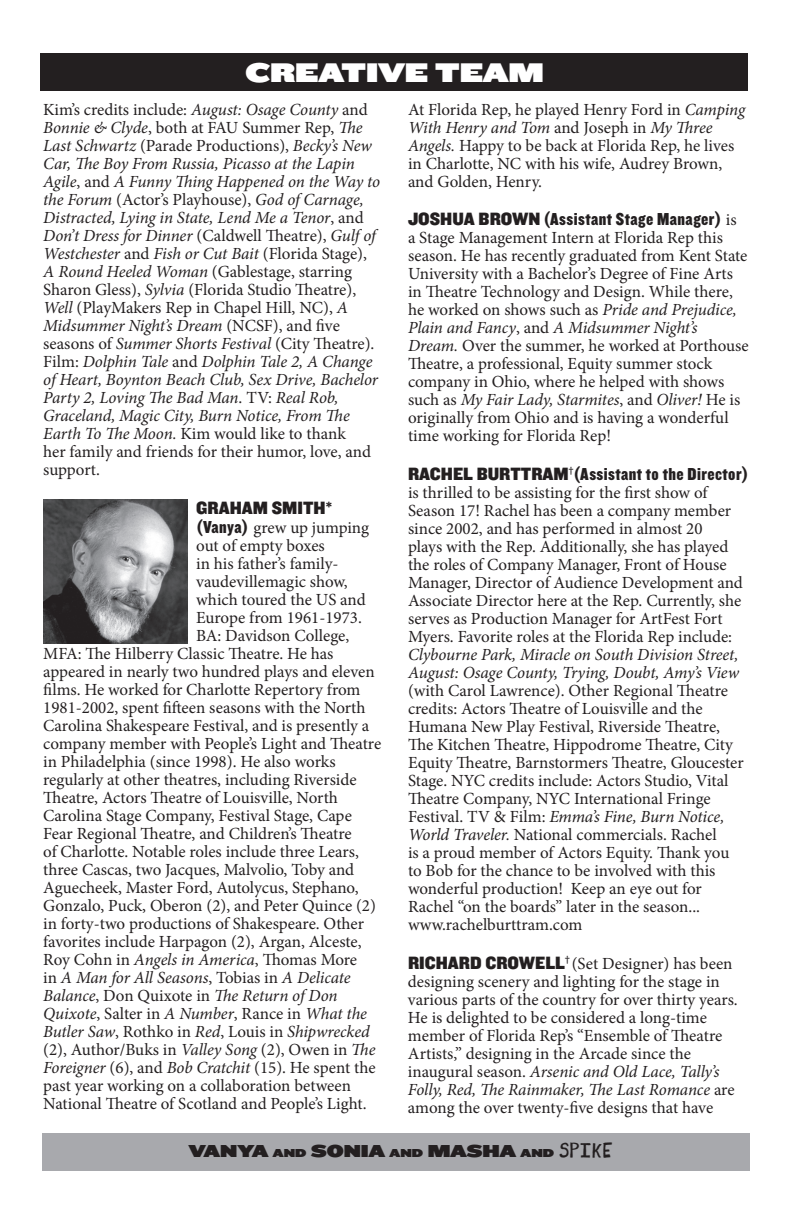
<style>
.page{position:relative;width:792px;height:1224px;background:#fff}
.page>*{position:absolute;margin:0;border:0;box-sizing:border-box;transform-origin:0 0}
.t1{font:28px "Knockout HTF94 Ultmt Sumo";color:#fff}
.t2{font:18.4px "Knockout HTF71 Full Middlewt";color:#231f20}
.t3{font:18px "Knockout HTF70 Full Welterwt";letter-spacing:.025em;color:#231f20}
.t4{font:18px "Knockout HTF94 Ultmt Sumo";color:#231f20}
.t5{font:17px/18px "Minion Pro";letter-spacing:-.005em;color:#231f20}
.t6{font:italic 17px/18px "Minion Pro";letter-spacing:-.01em;color:#231f20}
.s1{font-style:normal}
.s2{font-family:"Knockout HTF70 Full Welterwt";font-size:18px}
.s3{font-style:italic}
.s4{font-family:"Knockout HTF71 Full Middlewt";font-size:18.4px}
.s5{font-family:"Minion Pro";font-size:17px}
.s6{font-size:12px}
.s7{font-family:"Bookshelf"}
</style>
<div class="page">
<div style="left:42px;top:1133px;width:708px;height:38px;background:#a8a9ad"></div>
<div style="left:41px;top:53px;width:707px;height:38px;background:#231f20"></div>
<img style="left:43px;top:499px;width:144px;height:144px">
<h1 class="t1" style="left:245px;top:57px;width:300px">CREATIVE TEAM</h1>
<p class="t6" style="left:43px;top:100px;width:338px"><span class="s1">Kim’s credits include:</span> August: Osage County <span class="s1">and </span>Bonnie &amp; Clyde<span class="s1">, both at FAU Summer Rep,</span> The Last Schwartz <span class="s1">(Parade Productions),</span> Becky’s New Car, The Boy From Russia, Picasso at the Lapin Agile<span class="s1">, and</span> A Funny Thing Happened on the Way to the Forum <span class="s1">(Actor’s Playhouse),</span> God of Carnage, Distracted, Lying in State, Lend Me a Tenor<span class="s1">, and </span>Don’t Dress for Dinner <span class="s1">(Caldwell Theatre),</span> Gulf of Westchester <span class="s1">and</span> Fish or Cut Bait <span class="s1">(Florida Stage), </span>A Round Heeled Woman <span class="s1">(Gablestage, starring Sharon Gless),</span> Sylvia <span class="s1">(Florida Studio Theatre), </span>Well <span class="s1">(PlayMakers Rep in Chapel Hill, NC),</span> A Midsummer Night’s Dream <span class="s1">(NCSF), and five seasons of</span> Summer Shorts Festival <span class="s1">(City Theatre).<br>Film:</span> Dolphin Tale <span class="s1">and</span> Dolphin Tale 2, A Change of Heart, Boynton Beach Club, Sex Drive, Bachelor Party 2, Loving The Bad Man<span class="s1">. TV:</span> Real Rob, Graceland, Magic City, Burn Notice, From The Earth To The Moon. <span class="s1">Kim would like to thank<br>her family and friends for their humor, love, and support.</span></p>
<p class="t2" style="left:196px;top:498px;width:137px">GRAHAM SMITH*</p>
<p class="t5" style="left:196px;top:519px;width:174px"><span class="s2">(Vanya)</span> grew up jumping</p>
<p class="t5" style="left:196px;top:537px;width:130px">out of empty boxes</p>
<p class="t5" style="left:196px;top:555px;width:144px">in his father’s family-</p>
<p class="t5" style="left:196px;top:573px;width:153px">vaudevillemagic show,</p>
<p class="t5" style="left:196px;top:591px;width:171px">which toured the US and</p>
<p class="t5" style="left:196px;top:609px;width:167px">Europe from 1961-1973.</p>
<p class="t5" style="left:196px;top:627px;width:155px">BA: Davidson College,</p>
<p class="t5" style="left:43px;top:645px;width:292px">MFA: The Hilberry Classic Theatre. He has</p>
<p class="t5" style="left:43px;top:663px;width:333px">appeared in nearly two hundred plays and eleven</p>
<p class="t5" style="left:43px;top:681px;width:319px">films. He worked for Charlotte Repertory from</p>
<p class="t5" style="left:43px;top:699px;width:324px">1981-2002, spent fifteen seasons with the North</p>
<p class="t5" style="left:43px;top:717px;width:328px">Carolina Shakespeare Festival, and is presently a</p>
<p class="t5" style="left:43px;top:735px;width:340px">company member with People’s Light and Theatre</p>
<p class="t5" style="left:43px;top:753px;width:294px">in Philadelphia (since 1998). He also works</p>
<p class="t5" style="left:43px;top:771px;width:315px">regularly at other theatres, including Riverside</p>
<p class="t5" style="left:43px;top:789px;width:296px">Theatre, Actors Theatre of Louisville, North</p>
<p class="t5" style="left:43px;top:807px;width:310px">Carolina Stage Company, Festival Stage, Cape</p>
<p class="t5" style="left:43px;top:825px;width:310px">Fear Regional Theatre, and Children’s Theatre</p>
<p class="t5" style="left:43px;top:843px;width:317px">of Charlotte. Notable roles include three Lears,</p>
<p class="t5" style="left:43px;top:861px;width:313px">three Cascas, two Jacques, Malvolio, Toby and</p>
<p class="t5" style="left:43px;top:879px;width:317px">Aguecheek, Master Ford, Autolycus, Stephano,</p>
<p class="t5" style="left:43px;top:897px;width:334px">Gonzalo, Puck, Oberon (2), and Peter Quince (2)</p>
<p class="t5" style="left:43px;top:915px;width:322px">in forty-two productions of Shakespeare. Other</p>
<p class="t5" style="left:43px;top:933px;width:320px">favorites include Harpagon (2), Argan, Alceste,</p>
<p class="t5" style="left:43px;top:951px;width:315px">Roy Cohn in <span class="s3">Angels in America</span>, Thomas More</p>
<p class="t6" style="left:43px;top:969px;width:309px"><span class="s1">in</span> A Man for All Seasons<span class="s1">, Tobias in</span> A Delicate</p>
<p class="t6" style="left:43px;top:987px;width:296px">Balance<span class="s1">, Don Quixote in</span> The Return of Don</p>
<p class="t6" style="left:43px;top:1005px;width:325px">Quixote<span class="s1">, Salter in</span> A Number<span class="s1">, Rance in</span> What the</p>
<p class="t6" style="left:43px;top:1023px;width:328px">Butler Saw<span class="s1">, Rothko in</span> Red<span class="s1">, Louis in</span> Shipwrecked</p>
<p class="t5" style="left:43px;top:1041px;width:334px">(2), Author/Buks in <span class="s3">Valley Song</span> (2), Owen in <span class="s3">The</span></p>
<p class="t5" style="left:43px;top:1059px;width:334px"><span class="s3">Foreigner</span> (6), and <span class="s3">Bob Cratchit</span> (15). He spent the</p>
<p class="t5" style="left:43px;top:1077px;width:309px">past year working on a collaboration between</p>
<p class="t5" style="left:43px;top:1095px;width:325px">National Theatre of Scotland and People’s Light.</p>
<p class="t5" style="left:408px;top:101px;width:339px">At Florida Rep, he played Henry Ford in <span class="s3">Camping With Henry and Tom</span> and Joseph in <span class="s3">My Three Angels.</span> Happy to be back at Florida Rep, he lives in Charlotte, NC with his wife, Audrey Brown, and Golden, Henry.</p>
<p class="t3" style="left:408px;top:210px;width:330px"><span class="s4">JOSHUA BROWN</span>(Assistant Stage Manager) <span class="s5">is</span></p>
<p class="t5" style="left:408px;top:229px;width:342px">a Stage Management Intern at Florida Rep this season. He has recently graduated from Kent State University with a Bachelor’s Degree of Fine Arts in Theatre Technology and Design. While there, he worked on shows such as <span class="s3">Pride and Prejudice, Plain and Fancy</span>, and <span class="s3">A Midsummer Night’s Dream.</span> Over the summer, he worked at Porthouse Theatre, a professional, Equity summer stock company in Ohio, where he helped with shows such as <span class="s3">My Fair Lady, Starmites</span>, and <span class="s3">Oliver!</span> He is originally from Ohio and is having a wonderful time working for Florida Rep!</p>
<p class="t3" style="left:408px;top:465px;width:342px"><span class="s4">RACHEL BURTTRAM</span><sup>†</sup>(Assistant to the Director)</p>
<p class="t5" style="left:408px;top:484px;width:336px">is thrilled to be assisting for the first show of Season 17! Rachel has been a company member since 2002, and has performed in almost 20<br>plays with the Rep. Additionally, she has played the roles of Company Manager, Front of House Manager, Director of Audience Development and Associate Director here at the Rep. Currently, she serves as Production Manager for ArtFest Fort Myers. Favorite roles at the Florida Rep include:</p>
<p class="t6" style="left:408px;top:646px;width:333px">Clybourne Park, Miracle on South Division Street,<br>August: Osage County, Trying, Doubt, Amy’s View</p>
<p class="t5" style="left:408px;top:682px;width:337px">(with Carol Lawrence). Other Regional Theatre credits: Actors Theatre of Louisville and the Humana New Play Festival, Riverside Theatre, The Kitchen Theatre, Hippodrome Theatre, City Equity Theatre, Barnstormers Theatre, Gloucester Stage. NYC credits include: Actors Studio, Vital Theatre Company, NYC International Fringe Festival. TV &amp; Film: <span class="s3">Emma’s Fine, Burn Notice, World Traveler.</span> National commercials. Rachel<br>is a proud member of Actors Equity. Thank you to Bob for the chance to be involved with this wonderful production! Keep an eye out for Rachel “on the boards” later in the season... www.rachelburttram.com</p>
<p class="t5" style="left:408px;top:955px;width:331px"><span class="s4">RICHARD CROWELL</span><sup>†</sup> (Set Designer) has been designing scenery and lighting for the stage in various parts of the country for over thirty years.<br>He is delighted to be considered a long-time member of Florida Rep’s “Ensemble of Theatre Artists,” designing in the Arcade since the inaugural season. <span class="s3">Arsenic and Old Lace, Tally’s Folly, Red, The Rainmaker, The Last Romance</span> are among the over twenty-five designs that have</p>
<p class="t4" style="left:189px;top:1140px;width:426px">VANYA <span class="s6">AND</span> SONIA <span class="s6">AND</span> MASHA <span class="s6">AND</span> <span class="s7">SPIKE</span></p>
</div>
